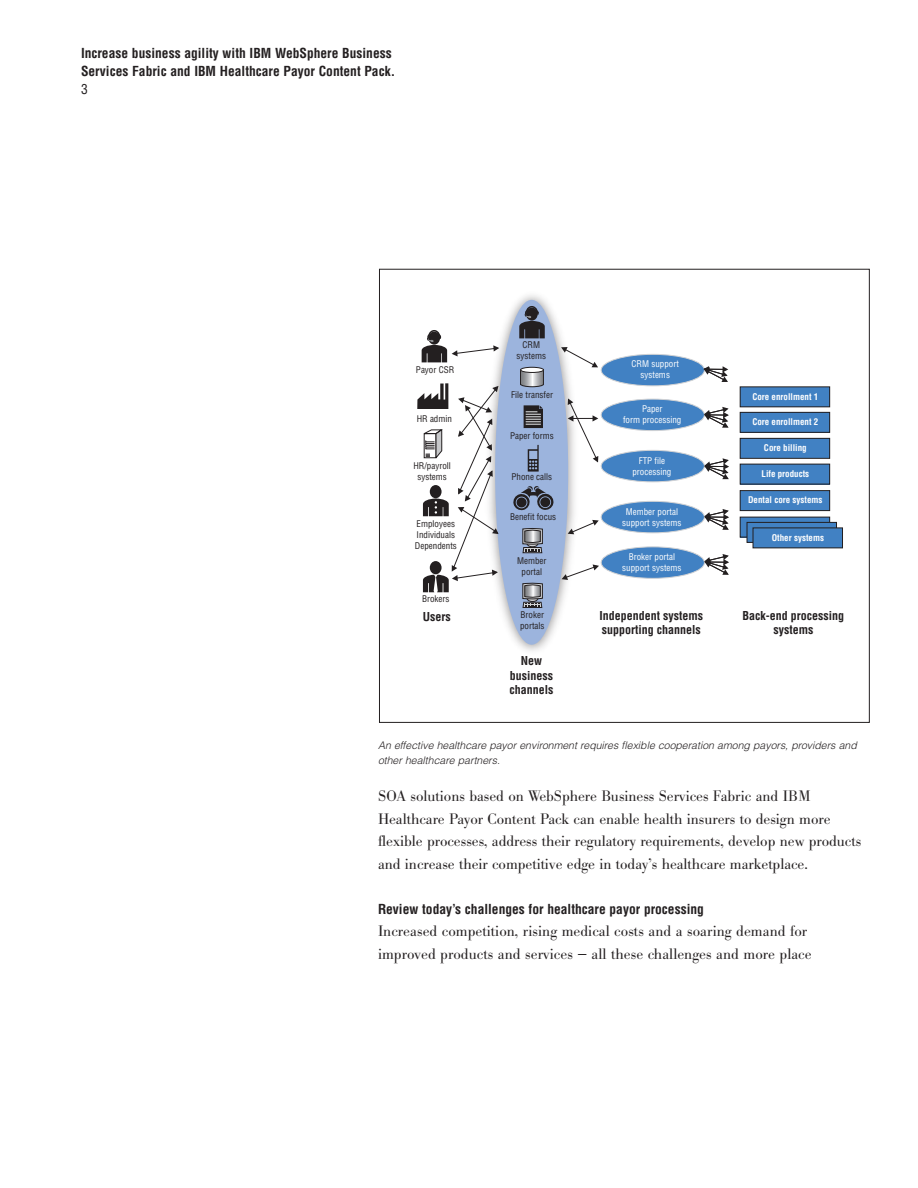
<style>
.page{position:relative;width:918px;height:1188px;background:#fff}
.page>*{position:absolute;margin:0;border:0;box-sizing:border-box;transform-origin:0 0}
.t1{font:300 15px/22.5px "B Bodoni";letter-spacing:-.005em;color:#231f20}
.Heading2{font:700 condensed 13.5px/18px "Helvetica";color:#231f20}
.t2{font:condensed 13.5px "Helvetica";color:#231f20}
.t3{font:700 condensed 12px/14.4px "Helvetica";color:#231f20;text-align:center}
.t4{font:italic 300 10.5px/15px "Helvetica";color:#231f20}
.t5{font:condensed 9px/10.8px "Helvetica";color:#231f20;text-align:center}
.t6{font:condensed 9px/10.8px "Helvetica";color:#fff;text-align:center}
.t7{font:700 condensed 9px "Helvetica";color:#fff}
</style>
<div class="page">
<div style="left:601px;top:354px;width:103px;height:32px;background:#4181c3;border-radius:50%"></div>
<div style="left:601px;top:354px;width:104px;height:32px;border:1px solid #d1d2d4;border-radius:50%"></div>
<div style="left:601px;top:399px;width:103px;height:32px;background:#4181c3;border-radius:50%"></div>
<div style="left:601px;top:399px;width:104px;height:32px;border:1px solid #d1d2d4;border-radius:50%"></div>
<div style="left:601px;top:450px;width:103px;height:32px;background:#4181c3;border-radius:50%"></div>
<div style="left:601px;top:450px;width:104px;height:32px;border:1px solid #d1d2d4;border-radius:50%"></div>
<div style="left:601px;top:501px;width:103px;height:32px;background:#4181c3;border-radius:50%"></div>
<div style="left:601px;top:501px;width:104px;height:32px;border:1px solid #d1d2d4;border-radius:50%"></div>
<div style="left:601px;top:547px;width:103px;height:31px;background:#4181c3;border-radius:50%"></div>
<div style="left:601px;top:546px;width:104px;height:33px;border:1px solid #d1d2d4;border-radius:50%"></div>
<img style="left:494px;top:295px;width:81px;height:356px">
<div style="left:495px;top:300px;width:73px;height:345px;background:#9cb4dd;border-radius:50%"></div>
<div style="left:740px;top:387px;width:90px;height:20px;background:#4181c3"></div>
<div style="left:740px;top:387px;width:90px;height:20px;border:1px solid #231f20"></div>
<svg style="left:561px;top:347px;width:37px;height:20px"></svg>
<svg style="left:703px;top:366px;width:25px;height:16px"></svg>
<svg style="left:704px;top:407px;width:25px;height:21px"></svg>
<svg style="left:704px;top:458px;width:25px;height:21px"></svg>
<svg style="left:704px;top:509px;width:25px;height:21px"></svg>
<svg style="left:704px;top:554px;width:25px;height:21px"></svg>
<svg style="left:568px;top:398px;width:31px;height:64px"></svg>
<svg style="left:568px;top:520px;width:31px;height:14px"></svg>
<svg style="left:562px;top:564px;width:37px;height:16px"></svg>
<svg style="left:520px;top:370px;width:24px;height:17px"></svg>
<div style="left:521px;top:367px;width:23px;height:5px;background:#fff;border-radius:50%"></div>
<div style="left:521px;top:367px;width:23px;height:6px;border:1px solid #231f20;border-radius:50%"></div>
<div style="left:740px;top:412px;width:90px;height:20px;background:#4181c3"></div>
<div style="left:740px;top:412px;width:90px;height:21px;border:1px solid #231f20"></div>
<div style="left:740px;top:438px;width:90px;height:20px;background:#4181c3"></div>
<div style="left:740px;top:438px;width:90px;height:21px;border:1px solid #231f20"></div>
<div style="left:740px;top:464px;width:90px;height:20px;background:#4181c3"></div>
<div style="left:740px;top:491px;width:90px;height:20px;background:#4181c3"></div>
<div style="left:740px;top:490px;width:90px;height:21px;border:1px solid #231f20"></div>
<svg style="left:742px;top:519px;width:86px;height:16px"></svg>
<div style="left:747px;top:522px;width:90px;height:20px;background:linear-gradient(to right,#4181c3,#4181c3)"></div>
<div style="left:747px;top:522px;width:90px;height:21px;border:1px solid #231f20"></div>
<div style="left:753px;top:528px;width:90px;height:20px;background:#4181c3"></div>
<svg style="left:524px;top:405px;width:19px;height:23px"></svg>
<svg style="left:522px;top:582px;width:21px;height:26px"></svg>
<svg style="left:522px;top:528px;width:21px;height:26px"></svg>
<svg style="left:422px;top:329px;width:77px;height:33px"></svg>
<svg style="left:519px;top:305px;width:26px;height:33px"></svg>
<svg style="left:528px;top:445px;width:11px;height:27px"></svg>
<svg style="left:417px;top:383px;width:82px;height:209px"></svg>
<svg style="left:513px;top:486px;width:41px;height:25px"></svg>
<p class="Heading2" style="left:81px;top:44px;width:316px">Increase business agility with IBM WebSphere Business<br>Services Fabric and IBM Healthcare Payor Content Pack.</p>
<p class="t2" style="left:81px;top:81px;width:8px">3</p>
<p class="t5" style="left:416px;top:365px;width:40px">Payor CSR</p>
<p class="t5" style="left:417px;top:413px;width:37px">HR admin</p>
<p class="t5" style="left:413px;top:460px;width:39px">HR/payroll systems</p>
<p class="t5" style="left:415px;top:518px;width:43px;text-align:left">Employees<br>Individuals<br>Dependents</p>
<p class="t5" style="left:422px;top:593px;width:29px">Brokers</p>
<p class="t3" style="left:423px;top:610px;width:29px">Users</p>
<p class="t5" style="left:517px;top:340px;width:31px">CRM systems</p>
<p class="t5" style="left:511px;top:389px;width:43px">File transfer</p>
<p class="t5" style="left:510px;top:430px;width:45px">Paper forms</p>
<p class="t5" style="left:512px;top:472px;width:42px">Phone calls</p>
<p class="t5" style="left:510px;top:512px;width:48px">Benefit focus</p>
<p class="t5" style="left:517px;top:555px;width:31px">Member portal</p>
<p class="t5" style="left:520px;top:610px;width:26px;text-align:left">Broker portals</p>
<p class="t3" style="left:509px;top:654px;width:45px">New business channels</p>
<p class="t6" style="left:632px;top:359px;width:49px">CRM support systems</p>
<p class="t6" style="left:623px;top:404px;width:60px">Paper<br>form processing</p>
<p class="t6" style="left:632px;top:455px;width:40px">FTP file processing</p>
<p class="t6" style="left:622px;top:506px;width:61px">Member portal support systems</p>
<p class="t6" style="left:622px;top:551px;width:61px">Broker portal support systems</p>
<p class="t3" style="left:600px;top:608px;width:105px;text-align:left">Independent systems supporting channels</p>
<p class="t7" style="left:752px;top:391px;width:68px">Core enrollment 1</p>
<p class="t7" style="left:752px;top:416px;width:68px">Core enrollment 2</p>
<p class="t7" style="left:764px;top:442px;width:44px">Core billing</p>
<p class="t7" style="left:762px;top:468px;width:49px">Life products</p>
<p class="t7" style="left:748px;top:494px;width:76px">Dental core systems</p>
<p class="t7" style="left:772px;top:532px;width:54px">Other systems</p>
<p class="t3" style="left:743px;top:608px;width:103px">Back-end processing systems</p>
<p class="t4" style="left:378px;top:737px;width:480px">An effective healthcare payor environment requires flexible cooperation among payors, providers and other healthcare partners.</p>
<p class="t1" style="left:378px;top:785px;width:485px">SOA solutions based on WebSphere Business Services Fabric and IBM Healthcare Payor Content Pack can enable health insurers to design more flexible processes, address their regulatory requirements, develop new products and increase their competitive edge in today’s healthcare marketplace.</p>
<p class="Heading2" style="left:378px;top:900px;width:327px">Review today’s challenges for healthcare payor processing</p>
<p class="t1" style="left:378px;top:920px;width:435px">Increased competition, rising medical costs and a soaring demand for improved products and services — all these challenges and more place</p>
</div>
